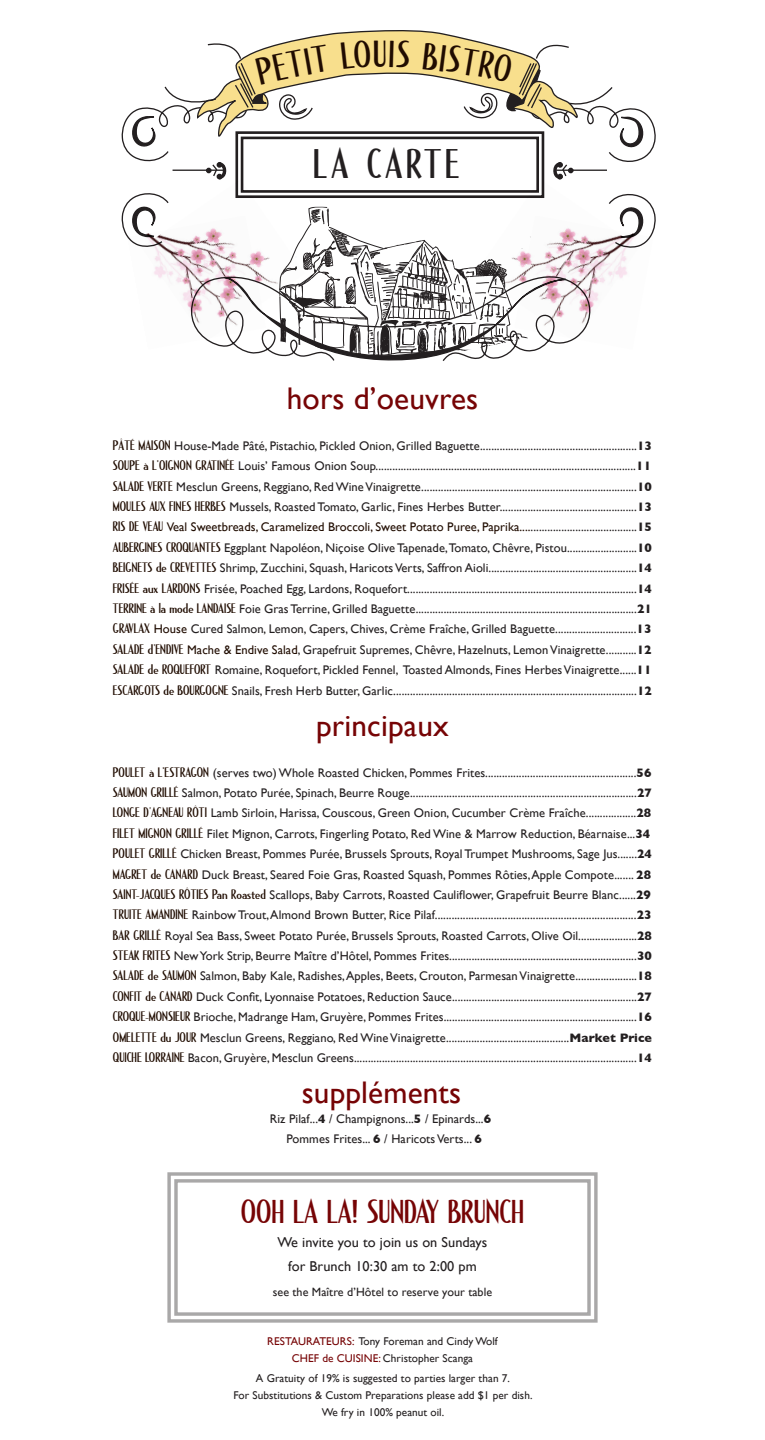
<style>
.page{position:relative;width:765px;height:1440px;background:#fff}
.page>*{position:absolute;margin:0;border:0;box-sizing:border-box;transform-origin:0 0}
.t1{font:37.62px "Bauer House";letter-spacing:.1em;color:#231f20}
.t2{font:34.25px "Bauer House";color:#200c01}
.t3{font:31.38px "Gill Sans";letter-spacing:.005em;color:#760405}
.t4{font:31.25px "Gill Sans";letter-spacing:.005em;color:#760405}
.t5{font:30px "Bauer House";color:#760405}
.t6{font:14.25px "Gill Sans";letter-spacing:.005em;color:#231f20}
.t7{font:12.5px "Gill Sans";letter-spacing:.005em;color:#231f20}
.t8{font:12.5px "Gill Sans";letter-spacing:.005em;color:#200c01}
.t9{font:12px "Gill Sans";letter-spacing:.005em;color:#231f20}
.t10{font:11.25px "Gill Sans";letter-spacing:.005em;color:#231f20}
.s1{font-family:"Bauer House";color:#200c01}
.s2{font-weight:700}
.s3{font-family:"Bauer House"}
.s4{color:#231f20}
.s5{font-weight:700;color:#231f20}
.s6{color:#200c01}
.s7{color:#760405}
</style>
<div class="page">
<svg style="left:167px;top:1172px;width:431px;height:151px"></svg>
<svg style="left:121px;top:30px;width:535px;height:331px"></svg>
<p class="t2" style="left:373px;top:35px;width:15px">U</p>
<p class="t1" style="left:313px;top:143px;width:147px">LA CARTE</p>
<p class="t3" style="left:287px;top:380px;width:193px">hors d’oeuvres</p>
<p class="t7" style="left:113px;top:438px;width:541px"><span class="s1">PÂTÉ MAISON</span> House-Made Pâté, Pistachio, Pickled Onion, Grilled Baguette........................................................<span class="s2">13</span></p>
<p class="t7" style="left:113px;top:459px;width:540px"><span class="s1">SOUPE à L’OIGNON GRATINÉE</span> Louis’ Famous Onion Soup.............................................................................................<span class="s2">11</span></p>
<p class="t7" style="left:113px;top:479px;width:541px"><span class="s1">SALADE VERTE</span> Mesclun Greens, Reggiano, Red Wine Vinaigrette.............................................................................<span class="s2">10</span></p>
<p class="t7" style="left:113px;top:500px;width:540px"><span class="s1">MOULES AUX FINES HERBES</span> Mussels, Roasted Tomato, Garlic, Fines Herbes Butter.................................................<span class="s2">13</span></p>
<p class="t8" style="left:113px;top:520px;width:541px"><span class="s3">RIS DE VEAU</span> Veal Sweetbreads, Caramelized Broccoli, Sweet Potato Puree, Paprika....<span class="s4">......................................</span><span class="s5">15</span></p>
<p class="t7" style="left:113px;top:540px;width:541px"><span class="s1">AUBERGINES CROQUANTES</span> Eggplant Napoléon, Niçoise Olive Tapenade, Tomato, Chêvre, Pistou.........................<span class="s2">10</span></p>
<p class="t7" style="left:113px;top:561px;width:541px"><span class="s1">BEIGNETS de CREVETTES</span> Shrimp, Zucchini, Squash, Haricots Verts, Saffron Aioli.....................................................<span class="s2">14</span></p>
<p class="t7" style="left:113px;top:581px;width:541px"><span class="s1">FRISÉE aux LARDONS</span> Frisée, Poached Egg, Lardons, Roquefort..................................................................................<span class="s2">14</span></p>
<p class="t7" style="left:113px;top:601px;width:541px"><span class="s1">TERRINE à la mode LANDAISE</span> Foie Gras Terrine, Grilled Baguette...............................................................................<span class="s2">21</span></p>
<p class="t7" style="left:113px;top:622px;width:540px"><span class="s1">GRAVLAX</span> <span class="s6">House</span> Cured Salmon, Lemon, Capers, Chives, Crème Fraîche, Grilled Baguette.............................<span class="s2">13</span></p>
<p class="t7" style="left:113px;top:642px;width:540px"><span class="s1">SALADE d'ENDIVE</span> <span class="s6">Mache &amp; Endive Salad</span>, Grapefruit Supremes, Chêvre, Hazelnuts, Lemon Vinaigrette...........<span class="s2">12</span></p>
<p class="t7" style="left:113px;top:663px;width:540px"><span class="s1">SALADE de ROQUEFORT</span> Romaine, Roquefort, Pickled Fennel, Toasted Almonds, Fines Herbes Vinaigrette......<span class="s2">11</span></p>
<p class="t7" style="left:113px;top:683px;width:541px"><span class="s1">ESCARGOTS de BOURGOGNE</span> Snails, Fresh Herb Butter, Garlic.......................................................................................<span class="s2">12</span></p>
<p class="t4" style="left:316px;top:707px;width:134px">principaux</p>
<p class="t7" style="left:113px;top:765px;width:540px"><span class="s1">POULET à L’ESTRAGON</span> (serves two) Whole Roasted Chicken, Pommes Frites......................................................<span class="s2">56</span></p>
<p class="t7" style="left:113px;top:785px;width:541px"><span class="s1">SAUMON GRILLÉ</span> Salmon, Potato Purée, Spinach, Beurre Rouge.................................................................................<span class="s2">27</span></p>
<p class="t7" style="left:113px;top:806px;width:540px"><span class="s1">LONGE D'AGNEAU RÔTI</span> Lamb Sirloin, Harissa, Couscous, Green Onion, Cucumber Crème Fraîche..................<span class="s2">28</span></p>
<p class="t7" style="left:113px;top:826px;width:539px"><span class="s1">FILET MIGNON GRILLÉ</span> Filet Mignon, Carrots, Fingerling Potato, Red Wine &amp; Marrow Reduction, Béarnaise...<span class="s2">34</span></p>
<p class="t7" style="left:113px;top:847px;width:541px"><span class="s1">POULET GRILLÉ</span> Chicken Breast, Pommes Purée, Brussels Sprouts, Royal Trumpet Mushrooms, Sage Jus.......<span class="s2">24</span></p>
<p class="t7" style="left:113px;top:867px;width:540px"><span class="s1">MAGRET de CANARD</span> Duck Breast, Seared Foie Gras, Roasted Squash, Pommes Rôties, Apple Compote....... <span class="s2">28</span></p>
<p class="t7" style="left:113px;top:887px;width:539px"><span class="s1">SAINT-JACQUES RÔTIES Pan Roasted</span> Scallops, Baby Carrots, Roasted Cauliflower, Grapefruit Beurre Blanc......<span class="s2">29</span></p>
<p class="t7" style="left:113px;top:908px;width:540px"><span class="s1">TRUITE AMANDINE</span> Rainbow Trout, Almond Brown Butter, Rice Pilaf........................................................................<span class="s2">23</span></p>
<p class="t7" style="left:113px;top:928px;width:541px"><span class="s1">BAR GRILLÉ</span> Royal Sea Bass, Sweet Potato Purée, Brussels Sprouts, Roasted Carrots, Olive Oil.....................<span class="s2">28</span></p>
<p class="t7" style="left:113px;top:948px;width:541px"><span class="s1">STEAK FRITES</span> New York Strip, Beurre Maître d’Hôtel, Pommes Frites...................................................................<span class="s2">30</span></p>
<p class="t7" style="left:113px;top:969px;width:541px"><span class="s1">SALADE de SAUMON</span> Salmon, Baby Kale, Radishes, Apples, Beets, Crouton, Parmesan Vinaigrette......................<span class="s2">18</span></p>
<p class="t7" style="left:113px;top:989px;width:541px"><span class="s1">CONFIT de CANARD</span> Duck Confit, Lyonnaise Potatoes, Reduction Sauce..................................................................<span class="s2">27</span></p>
<p class="t7" style="left:113px;top:1010px;width:541px"><span class="s1">CROQUE-MONSIEUR</span> Brioche, Madrange Ham, Gruyère, Pommes Frites.....................................................................<span class="s2">16</span></p>
<p class="t7" style="left:113px;top:1030px;width:541px"><span class="s1">OMELETTE du JOUR</span> Mesclun Greens, Reggiano, Red Wine Vinaigrette............................................<span class="s2">Market Price</span></p>
<p class="t7" style="left:113px;top:1050px;width:541px"><span class="s1">QUICHE LORRAINE</span> Bacon, Gruyère, Mesclun Greens.....................................................................................................<span class="s2">14</span></p>
<p class="t4" style="left:302px;top:1074px;width:161px">suppléments</p>
<p class="t7" style="left:270px;top:1111px;width:223px">Riz Pilaf...<span class="s2">4</span> / Champignons...<span class="s2">5</span> / Epinards...<span class="s2">6</span></p>
<p class="t7" style="left:287px;top:1132px;width:197px">Pommes Frites... <span class="s2">6</span> / Haricots Verts... <span class="s2">6</span></p>
<p class="t5" style="left:241px;top:1195px;width:285px">OOH LA LA! SUNDAY BRUNCH</p>
<p class="t6" style="left:278px;top:1234px;width:211px">We invite you to join us on Sundays</p>
<p class="t6" style="left:288px;top:1258px;width:190px">for Brunch 10:30 am to 2:00 pm</p>
<p class="t9" style="left:273px;top:1285px;width:221px">see the Maître d’Hôtel to reserve your table</p>
<p class="t10" style="left:267px;top:1335px;width:232px"><span class="s7">RESTAURATEURS:</span> Tony Foreman and Cindy Wolf</p>
<p class="t10" style="left:292px;top:1352px;width:183px"><span class="s7">CHEF de CUISINE:</span> Christopher Scanga</p>
<p class="t10" style="left:256px;top:1372px;width:256px">A Gratuity of 19% is suggested to parties larger than 7.</p>
<p class="t10" style="left:233px;top:1389px;width:301px">For Substitutions &amp; Custom Preparations please add $1 per dish.</p>
<p class="t10" style="left:322px;top:1406px;width:124px">We fry in 100% peanut oil.</p>
</div>
